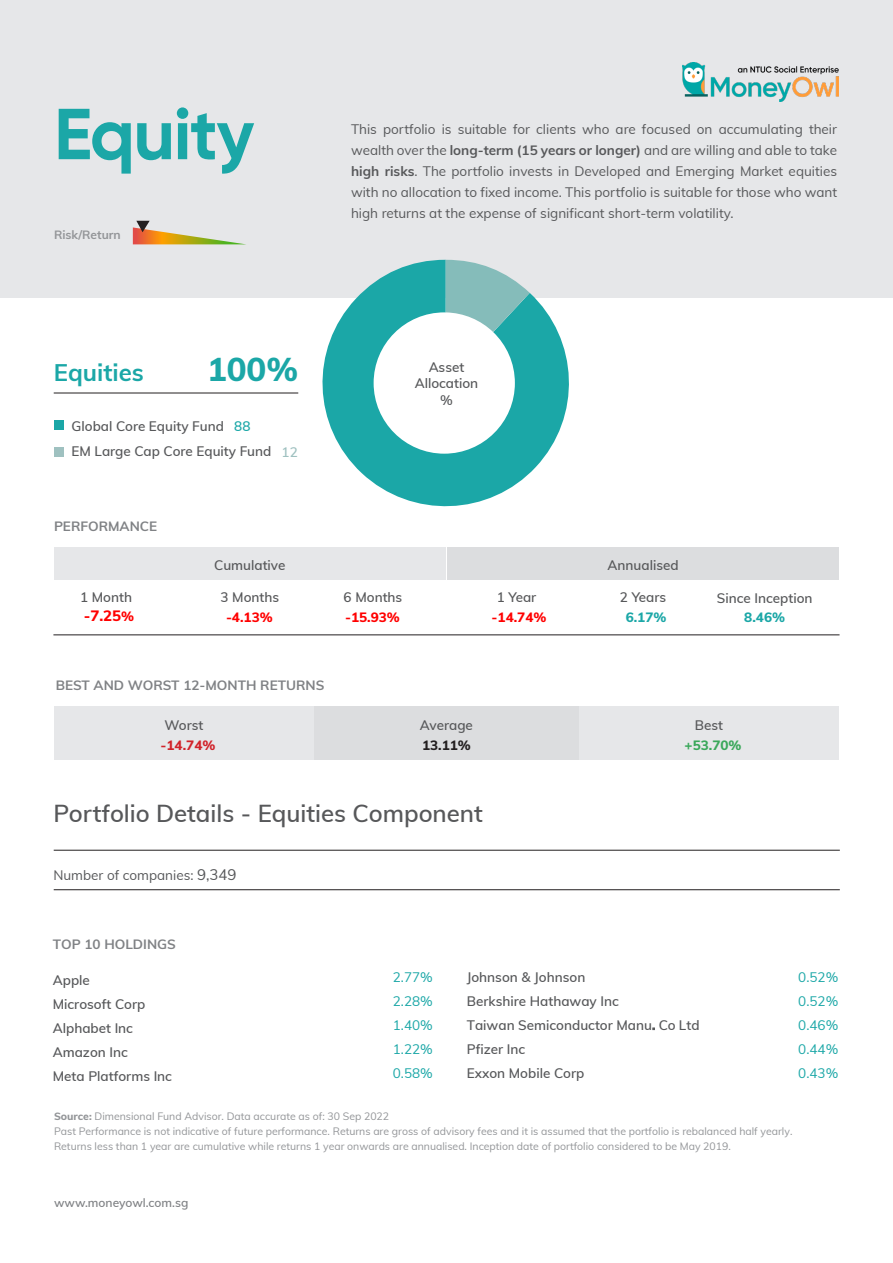
<style>
.page{position:relative;width:893px;height:1263px;background:#fff}
.page>*{position:absolute;margin:0;border:0;box-sizing:border-box;transform-origin:0 0}
.t1{font:700 72px "Gilroy";letter-spacing:-.02em;color:#1ba7a7}
.t2{font:800 33px "Muli";color:#1ba7a7}
.t3{font:600 24px "Muli";color:#57585a}
.t4{font:700 24px "Muli";color:#1ba7a7}
.t5{font:800 15px "Muli";color:#f00}
.Paragraph_2{font:13.5px/21px "Muli";color:#57585a;text-align:justify}
.Table_Text{font:600 13.5px/24px "Muli";color:#57585a}
.Table_Text-2{font:700 13.5px "Muli";color:#808285}
.Table_Text-3{font:13.5px/24px "Muli";color:#1ba7a7;text-align:justify}
.t6{font:800 13.5px "Muli";color:#f00}
.t7{font:800 13.5px "Muli";color:#3ba85b}
.t8{font:800 13.5px "Muli";color:#d1232a}
.t9{font:800 13.5px "Muli";color:#231f20}
.t10{font:800 13.5px "Muli";color:#1ba7a7}
.t11{font:600 13.5px "Muli";color:#9fc1c0}
.t12{font:600 13.5px "Muli";color:#1ba7a7}
.Footnote{font:600 12px "Muli";color:#808285}
.t13{font:700 12px "Muli";color:#939598}
.Footnote-2{font:10.5px/15px "Muli";color:#939598}
.s1{font-weight:700}
.s2{font-weight:800;color:#1ba7a7}
.s3{font-size:13.5px}
.s4{font-size:15px}
.s5{font-style:inherit}
.s6{font-weight:800}
</style>
<div class="page">
<div style="left:0;top:0;width:893px;height:297px;background:#e6e7e9"></div>
<svg style="left:309px;top:260px;width:273px;height:247px"></svg>
<svg style="left:446px;top:260px;width:84px;height:72px"></svg>
<div style="left:54px;top:707px;width:785px;height:53px;background:#dcdddf"></div>
<div style="left:54px;top:707px;width:260px;height:53px;background:#e6e7e9"></div>
<div style="left:579px;top:707px;width:260px;height:53px;background:#e6e7e9"></div>
<hr style="left:54px;top:393px;width:244px;height:1px;background:#231f20">
<hr style="left:54px;top:889px;width:786px;height:1px;background:#231f20">
<hr style="left:54px;top:850px;width:786px;height:1px;background:#231f20">
<div style="left:54px;top:420px;width:10px;height:9px;background:#1ba7a7"></div>
<div style="left:54px;top:447px;width:10px;height:9px;background:#9fc1c0"></div>
<div style="left:54px;top:547px;width:392px;height:33px;background:#e6e7e9"></div>
<div style="left:447px;top:547px;width:392px;height:33px;background:#dcdddf"></div>
<hr style="left:53px;top:634px;width:786px;height:1px;background:#231f20">
<svg style="left:133px;top:221px;width:110px;height:23px"></svg>
<img style="left:683px;top:63px;width:156px;height:38px">
<h1 class="t1" style="left:54px;top:89px;width:202px">Equity</h1>
<h2 class="t13" style="left:54px;top:226px;width:68px">Risk/Return</h2>
<h2 class="t4" style="left:54px;top:355px;width:92px">Equities</h2>
<h1 class="t2" style="left:207px;top:345px;width:93px">100%</h1>
<h4 class="Table_Text" style="left:72px;top:413px;width:154px">Global Core Equity Fund</h4>
<h4 class="t12" style="left:234px;top:416px;width:18px">88</h4>
<h4 class="Table_Text" style="left:72px;top:439px;width:201px">EM Large Cap Core Equity Fund</h4>
<h4 class="t11" style="left:282px;top:443px;width:18px">12</h4>
<h3 class="Table_Text-2" style="left:54px;top:516px;width:105px">PERFORMANCE</h3>
<p class="Paragraph_2" style="left:351px;top:118px;width:488px">This portfolio is suitable for clients who are focused on accumulating their wealth over the <span class="s1">long-term (15 years or longer)</span> and are willing and able to take <span class="s1">high risks</span>. The portfolio invests in Developed and Emerging Market equities with no allocation to fixed income. This portfolio is suitable for those who want high returns at the expense of significant short-term volatility.</p>
<h3 class="Table_Text" style="left:415px;top:359px;width:65px;line-height:16.2px;text-align:center">Asset<br>Allocation %</h3>
<h4 class="Table_Text" style="left:214px;top:553px;width:73px">Cumulative</h4>
<h4 class="Table_Text" style="left:607px;top:553px;width:73px">Annualised</h4>
<h4 class="Table_Text" style="left:221px;top:585px;width:60px">3 Months</h4>
<h4 class="Table_Text" style="left:344px;top:585px;width:60px">6 Months</h4>
<h4 class="Table_Text" style="left:80px;top:585px;width:53px">1 Month</h4>
<h4 class="Table_Text" style="left:497px;top:585px;width:41px">1 Year</h4>
<h4 class="Table_Text" style="left:620px;top:585px;width:48px">2 Years</h4>
<h4 class="Table_Text" style="left:717px;top:588px;width:97px;line-height:18.9px;text-align:center">Since Inception<br><span class="s2">8.46%</span></h4>
<h4 class="t5" style="left:84px;top:605px;width:52px">-7.25<span class="s3">%</span></h4>
<h4 class="t6" style="left:226px;top:608px;width:48px">-4.13%</h4>
<h4 class="t6" style="left:345px;top:608px;width:56px">-15.93%</h4>
<h4 class="t6" style="left:492px;top:608px;width:56px">-14.74%</h4>
<h4 class="t10" style="left:626px;top:607px;width:42px">6.17%</h4>
<h3 class="Table_Text-2" style="left:56px;top:676px;width:270px">BEST AND WORST 12-MONTH RETURNS</h3>
<h4 class="Table_Text" style="left:165px;top:713px;width:40px">Worst</h4>
<h4 class="t8" style="left:160px;top:735px;width:56px">-14.74%</h4>
<h4 class="Table_Text" style="left:420px;top:713px;width:54px">Average</h4>
<h4 class="t9" style="left:422px;top:735px;width:50px">13.11%</h4>
<h2 class="t3" style="left:53px;top:795px;width:431px">Portfolio Details - Equities Component</h2>
<h4 class="Paragraph_2" style="left:53px;top:864px;width:185px">Number of companies: <span class="s4">9,3</span><span class="s4">49</span></h4>
<h4 class="Table_Text" style="left:695px;top:713px;width:30px">Best</h4>
<h4 class="t7" style="left:685px;top:735px;width:59px">+53.70%</h4>
<p class="Table_Text-2" style="left:53px;top:934px;width:125px">TOP 10 HOLDINGS</p>
<p class="Table_Text" style="left:53px;top:967px;width:121px">Apple<br>Microsoft Corp<br>Alphabet Inc<br>Amazon Inc<br>Meta Platforms Inc</p>
<p class="Table_Text" style="left:467px;top:964px;width:234px">Johnson &amp; Johnson<br>Berkshire Hathaway Inc<br>Taiwan Semiconductor Manu. Co Ltd<br>Pfizer Inc<br>Exxon Mobile Corp</p>
<p class="Table_Text-3" style="left:393px;top:964px;width:42px">2.<span class="s5">77</span>% 2.2<span class="s5">8</span>% 1.<span class="s5">40</span>% 1.<span class="s5">22</span>% 0.<span class="s5">58</span>%</p>
<p class="Table_Text-3" style="left:798px;top:964px;width:42px">0.5<span class="s5">2</span>% 0.<span class="s5">52</span>% 0.4<span class="s5">6</span>% 0.4<span class="s5">4</span>% 0.4<span class="s5">3</span>%</p>
<p class="Footnote-2" style="left:54px;top:1108px;width:740px"><span class="s6">Source:</span> Dimensional Fund Advisor. Data accurate as of: 30 <span class="s5">Sep</span> 2022<br>Past Performance is not indicative of future performance. Returns are gross of advisory fees and it is assumed that the portfolio is rebalanced half yearly.<br>Returns less than 1 year are cumulative while returns 1 year onwards are annualised. Inception date of portfolio considered to be May 2019.</p>
<p class="Footnote" style="left:54px;top:1194px;width:136px">www.moneyowl.com.sg</p>
</div>
